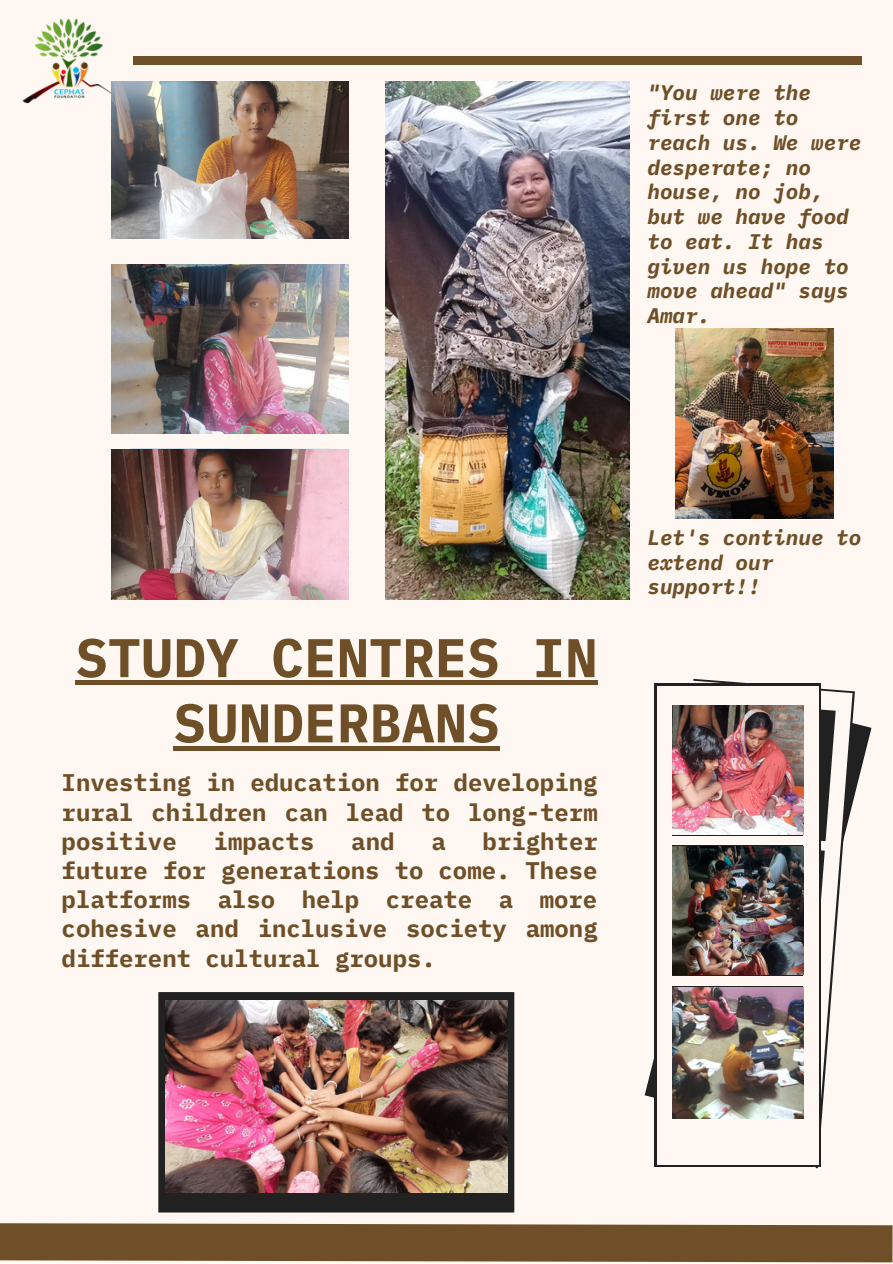
<style>
.page{position:relative;width:893px;height:1264px;background:#fff}
.page>*{position:absolute;margin:0;border:0;box-sizing:border-box;transform-origin:0 0}
.t1{font:700 54.45px/65.2px "IBM Plex Mono";color:#6f4f28;text-align:center}
.t2{font:700 24px/29.2px "IBM Plex Mono";color:#6f4f28;text-align:justify}
.t3{font:italic 700 21px/24.8px "IBM Plex Mono";color:#6f4f28}
</style>
<div class="page">
<div style="left:0;top:0;width:892px;height:1262px;background:#fff8f2"></div>
<div style="left:133px;top:57px;width:728px;height:8px;background:#6f4f28"></div>
<img style="left:22px;top:18px;width:112px;height:86px">
<svg style="left:0;top:1204px;width:892px;height:58px"></svg>
<img style="left:385px;top:82px;width:244px;height:518px">
<img style="left:111px;top:82px;width:237px;height:157px">
<img style="left:111px;top:264px;width:237px;height:169px">
<img style="left:111px;top:449px;width:237px;height:150px">
<img style="left:675px;top:328px;width:158px;height:190px">
<svg style="left:644px;top:696px;width:227px;height:431px"></svg>
<svg style="left:654px;top:683px;width:166px;height:484px;fill:#212121"></svg>
<div style="left:656px;top:686px;width:162px;height:478px;background:#fff8f2"></div>
<svg style="left:672px;top:845px;width:131px;height:131px"></svg>
<svg style="left:158px;top:992px;width:356px;height:220px;background:#272625"></svg>
<img style="left:166px;top:1000px;width:341px;height:192px">
<img style="left:672px;top:705px;width:131px;height:129px">
<img style="left:672px;top:987px;width:131px;height:131px">
<img style="left:672px;top:846px;width:131px;height:128px">
<div style="left:75px;top:680px;width:522px;height:5px;background:#6f4f28"></div>
<div style="left:173px;top:745px;width:327px;height:5px;background:#6f4f28"></div>
<p class="t3" style="left:647px;top:80px;width:215px">"You were the first one to reach us. We were desperate; no house, no job, but we have food to eat. It has given us hope to move ahead" says<br>Amar.</p>
<p class="t1" style="left:75px;top:624px;width:524px">STUDY CENTRES IN<br>SUNDERBANS</p>
<p class="t2" style="left:62px;top:767px;width:537px">Investing in education for developing rural children can lead to long-term positive</p>
<p class="t2" style="left:62px;top:826px;width:537px;text-indent:421px">brighter future for generations to come. These platforms also help create a more cohesive and inclusive society among different cultural groups.</p>
<p class="t2" style="left:214px;top:826px;width:102px">impacts</p>
<p class="t2" style="left:351px;top:826px;width:45px">and</p>
<p class="t2" style="left:431px;top:826px;width:16px">a</p>
<p class="t3" style="left:647px;top:524px;width:215px">Let's continue to extend our support!!</p>
</div>
